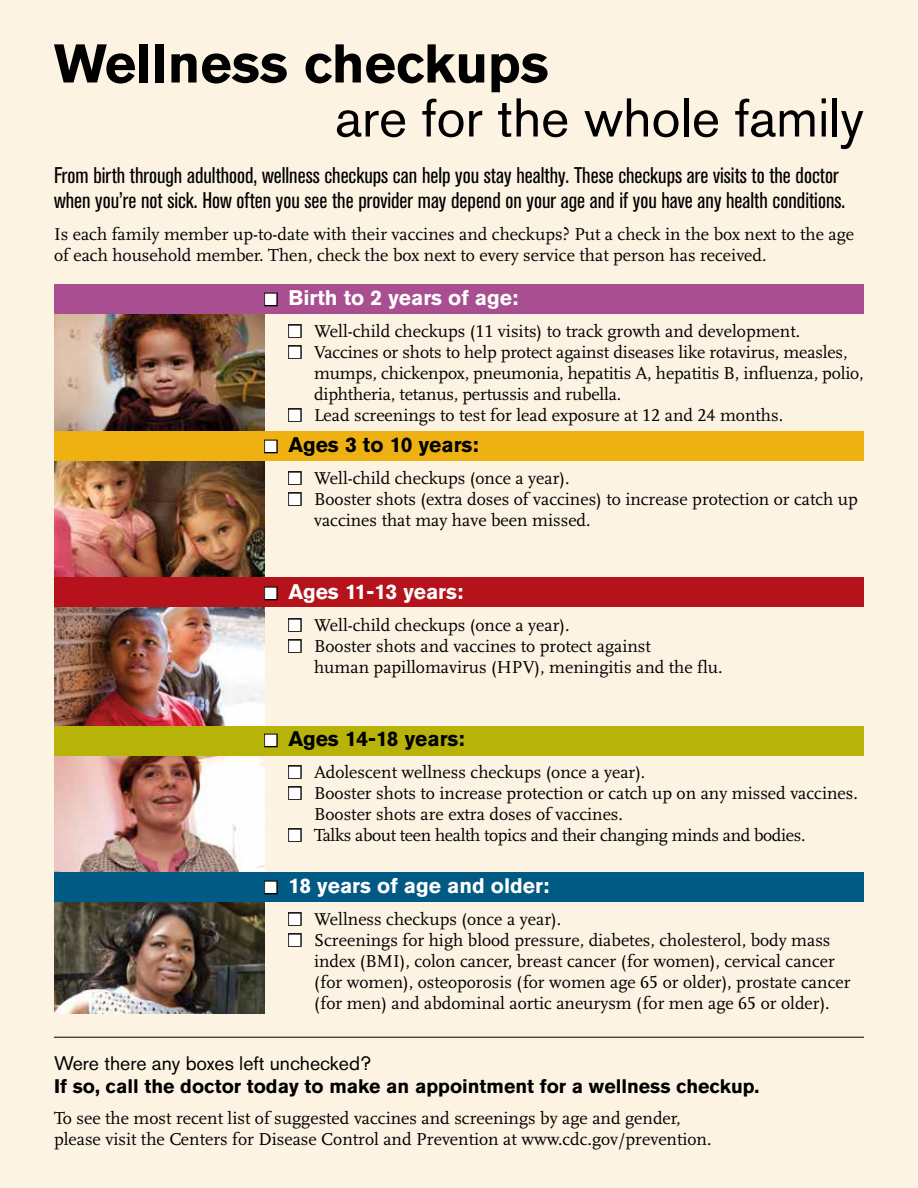
<style>
.page{position:relative;width:918px;height:1188px;background:#fdf3e2}
.page>*{position:absolute;margin:0;border:0;box-sizing:border-box;transform-origin:0 0}
.t1{font:54px/54px "Akzidenz Grotesk Std";color:#000}
.t2{font:condensed 22.5px/25.5px "Akzidenz Grotesk Std";color:#000}
.t3{font:700 21px "Akzidenz Grotesk Std";color:#fff}
.t4{font:700 21px "Akzidenz Grotesk Std";color:#000}
.t5{font:700 19.5px "Akzidenz Grotesk Std";color:#000}
.t6{font:19.5px "Akzidenz Grotesk Std";color:#000}
.t7{font:18px/21px "Scala LF";color:#000}
.t8{font:18px "Scala LF";letter-spacing:-.02em;color:#000}
.s1{font-weight:700}
.s2{color:#fff}
</style>
<div class="page">
<div style="left:288px;top:324px;width:14px;height:14px;border:2px solid #000"></div>
<div style="left:288px;top:345px;width:14px;height:14px;border:2px solid #000"></div>
<div style="left:288px;top:408px;width:14px;height:14px;border:2px solid #000"></div>
<div style="left:288px;top:471px;width:14px;height:14px;border:2px solid #000"></div>
<div style="left:288px;top:492px;width:14px;height:14px;border:2px solid #000"></div>
<div style="left:288px;top:618px;width:14px;height:14px;border:2px solid #000"></div>
<div style="left:288px;top:639px;width:14px;height:14px;border:2px solid #000"></div>
<div style="left:288px;top:765px;width:14px;height:14px;border:2px solid #000"></div>
<div style="left:288px;top:786px;width:14px;height:14px;border:2px solid #000"></div>
<div style="left:288px;top:828px;width:14px;height:14px;border:2px solid #000"></div>
<div style="left:288px;top:912px;width:14px;height:14px;border:2px solid #000"></div>
<div style="left:288px;top:933px;width:14px;height:14px;border:2px solid #000"></div>
<hr style="left:54px;top:1037px;width:810px;height:1px;background:#000">
<img style="left:54px;top:314px;width:211px;height:117px">
<img style="left:54px;top:461px;width:211px;height:117px">
<img style="left:54px;top:755px;width:211px;height:117px">
<img style="left:54px;top:607px;width:211px;height:119px">
<img style="left:54px;top:902px;width:211px;height:112px">
<div style="left:54px;top:872px;width:810px;height:30px;background:#005a84"></div>
<div style="left:54px;top:726px;width:810px;height:29px;background:#b8b308"></div>
<div style="left:54px;top:578px;width:810px;height:29px;background:#b5121b"></div>
<div style="left:54px;top:431px;width:810px;height:30px;background:#eeb111"></div>
<div style="left:54px;top:284px;width:810px;height:30px;background:#a94e91"></div>
<div style="left:264px;top:293px;width:14px;height:13px;border:2px solid #000"></div>
<div style="left:264px;top:440px;width:14px;height:13px;border:2px solid #000"></div>
<div style="left:264px;top:587px;width:14px;height:13px;border:2px solid #000"></div>
<div style="left:264px;top:734px;width:14px;height:13px;border:2px solid #000"></div>
<div style="left:264px;top:881px;width:14px;height:13px;border:2px solid #000"></div>
<h2 class="t1" style="left:335px;top:36px;width:530px;text-indent:-281px"><span class="s1">Wellness checkups<br></span>are for the whole family</h2>
<p class="t2" style="left:54px;top:163px;width:793px">From birth through adulthood, wellness checkups can help you stay healthy. These checkups are visits to the doctor when you’re not sick. How often you see the provider may depend on your age and if you have any health conditions.</p>
<p class="t7" style="left:54px;top:224px;width:802px">Is each family member up-to-date with their vaccines and checkups? Put a check in the box next to the age of each household member. Then, check the box next to every service that person has received.</p>
<h3 class="t3" style="left:265px;top:286px;width:255px">■ Birth to 2 years of age:</h3>
<p class="t7" style="left:289px;top:321px;width:513px"><span class="s2">■</span> Well-child checkups (11 visits) to track growth and development.</p>
<p class="t7" style="left:314px;top:342px;width:551px;text-indent:-26px"><span class="s2">■</span> Vaccines or shots to help protect against diseases like rotavirus, measles, mumps, chickenpox, pneumonia, hepatitis A, hepatitis B, influenza, polio, diphtheria, tetanus, pertussis and rubella.</p>
<p class="t7" style="left:289px;top:405px;width:496px"><span class="s2">■</span> Lead screenings to test for lead exposure at 12 and 24 months.</p>
<h3 class="t4" style="left:265px;top:433px;width:216px"><span class="s2">■</span> Ages 3 to 10 years:</h3>
<p class="t7" style="left:289px;top:468px;width:283px"><span class="s2">■</span> Well-child checkups (once a year).</p>
<p class="t7" style="left:314px;top:489px;width:545px;text-indent:-26px"><span class="s2">■</span> Booster shots (extra doses of vaccines) to increase protection or catch up vaccines that may have been missed.</p>
<h3 class="t3" style="left:265px;top:580px;width:200px">■ Ages 11-13 years:</h3>
<p class="t7" style="left:289px;top:615px;width:283px"><span class="s2">■</span> Well-child checkups (once a year).</p>
<p class="t7" style="left:314px;top:636px;width:410px;text-indent:-26px"><span class="s2">■</span> Booster shots and vaccines to protect against<br>human papillomavirus (HPV), meningitis and the flu.</p>
<h3 class="t4" style="left:265px;top:727px;width:202px"><span class="s2">■</span> Ages 14-18 years:</h3>
<p class="t7" style="left:289px;top:762px;width:358px"><span class="s2">■</span> Adolescent wellness checkups (once a year).</p>
<p class="t7" style="left:314px;top:783px;width:545px;text-indent:-26px"><span class="s2">■</span> Booster shots to increase protection or catch up on any missed vaccines.<br>Booster shots are extra doses of vaccines.</p>
<p class="t8" style="left:289px;top:825px;width:518px"><span class="s2">■</span> Talks about teen health topics and their changing minds and bodies.</p>
<h3 class="t3" style="left:265px;top:874px;width:286px">■ 18 years of age and older:</h3>
<p class="t7" style="left:289px;top:909px;width:274px"><span class="s2">■</span> Wellness checkups (once a year).</p>
<p class="t7" style="left:314px;top:930px;width:538px;text-indent:-26px"><span class="s2">■</span> Screenings for high blood pressure, diabetes, cholesterol, body mass index (BMI), colon cancer, breast cancer (for women), cervical cancer (for women), osteoporosis (for women age 65 or older), prostate cancer (for men) and abdominal aortic aneurysm (for men age 65 or older).</p>
<p class="t6" style="left:54px;top:1052px;width:318px">Were there any boxes left unchecked?</p>
<p class="t5" style="left:54px;top:1074px;width:707px">If so, call the doctor today to make an appointment for a wellness checkup.</p>
<p class="t7" style="left:54px;top:1108px;width:659px">To see the most recent list of suggested vaccines and screenings by age and gender, please visit the Centers for Disease Control and Prevention at www.cdc.gov/prevention.</p>
</div>
